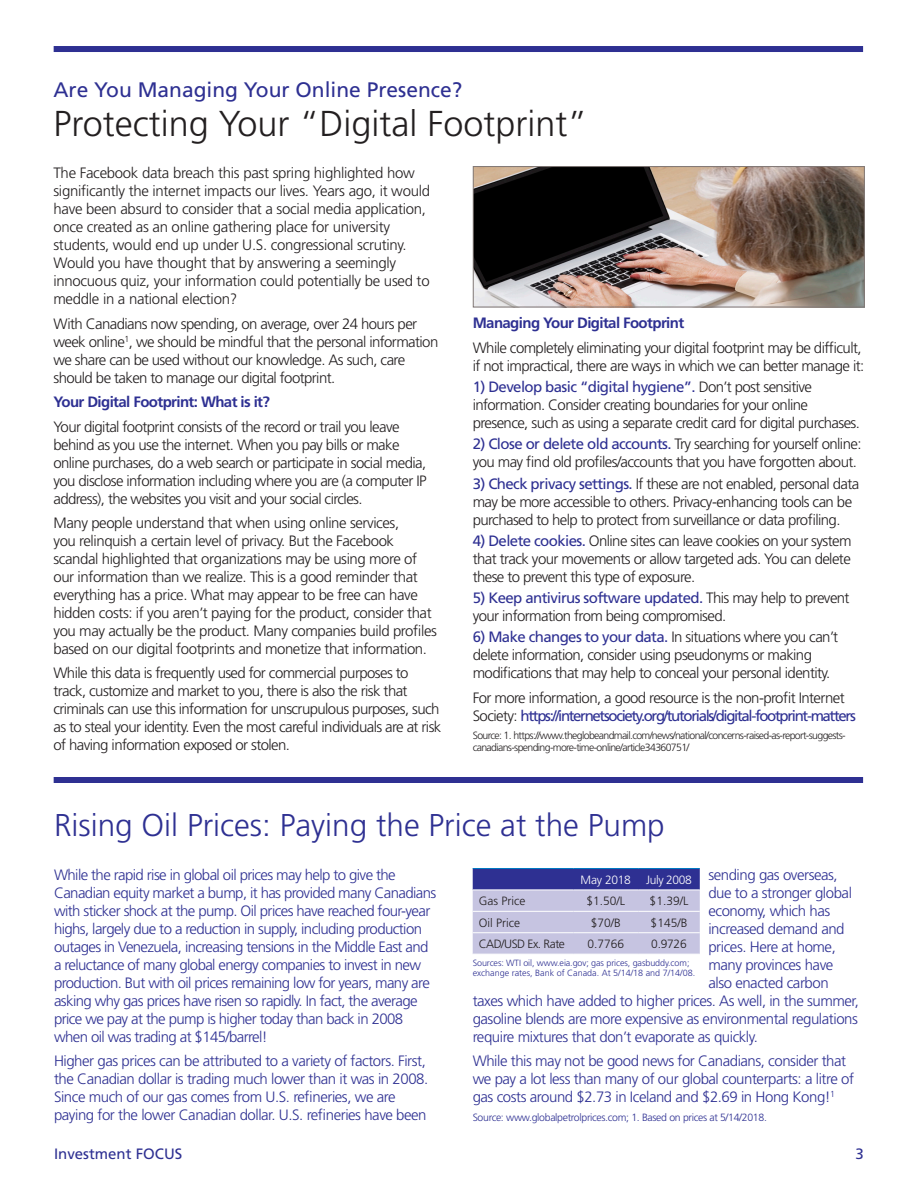
<style>
.page{position:relative;width:918px;height:1188px;background:#fff}
.page>*{position:absolute;margin:0;border:0;box-sizing:border-box;transform-origin:0 0}
.headline{font:300 36px "Frutiger";color:#231f20}
.headline-2{font:300 31.5px "Frutiger";color:#2e3092}
.headline-3{font:21px "Frutiger";color:#2e3092}
.t1{font:300 15px/18px "Frutiger";letter-spacing:-.04em;color:#231f20}
.Body_text{font:300 15px/18px "Frutiger";letter-spacing:-.03em;color:#2e3092}
.t2{font:300 15px/18px "Frutiger";letter-spacing:-.02em;color:#231f20}
.t3{font:700 15px "Frutiger";letter-spacing:-.04em;color:#2e3092}
.t4{font:15px "Frutiger";color:#2e3092}
.t5{font:300 12px "Frutiger";color:#231f20}
.t6{font:300 12px "Frutiger";letter-spacing:-.03em;color:#fff}
.t7{font:300 12px "Frutiger";letter-spacing:-.04em;color:#231f20}
.t8{font:300 10.5px/12px "Frutiger";letter-spacing:-.06em;color:#231f20}
.Body_text-2{font:300 10.5px "Frutiger";letter-spacing:-.03em;color:#2e3092}
.t9{font:300 9px/10.5px "Frutiger";letter-spacing:-.01em;color:#2e3092}
.s1{font-weight:400;color:#2e3092}
</style>
<div class="page">
<div style="left:54px;top:777px;width:809px;height:6px;background:#2e3092"></div>
<div style="left:54px;top:46px;width:809px;height:6px;background:#2e3092"></div>
<img style="left:475px;top:168px;width:388px;height:137px">
<div style="left:473px;top:166px;width:392px;height:141px;border:1px solid #817876"></div>
<svg style="left:473px;top:869px;width:227px;height:85px;background:#a1a0cd"></svg>
<hr style="left:473px;top:868px;width:100px;height:1px;background:#0079c2">
<hr style="left:573px;top:868px;width:65px;height:1px;background:#0079c2">
<hr style="left:638px;top:868px;width:62px;height:1px;background:#0079c2">
<hr style="left:473px;top:890px;width:100px;height:1px;background:#fff">
<hr style="left:573px;top:890px;width:65px;height:1px;background:#fff">
<hr style="left:638px;top:890px;width:62px;height:1px;background:#fff">
<hr style="left:473px;top:911px;width:100px;height:1px;background:#fff">
<hr style="left:573px;top:911px;width:65px;height:1px;background:#fff">
<hr style="left:638px;top:911px;width:62px;height:1px;background:#fff">
<hr style="left:473px;top:932px;width:100px;height:1px;background:#fff">
<hr style="left:573px;top:932px;width:65px;height:1px;background:#fff">
<hr style="left:638px;top:932px;width:62px;height:1px;background:#fff">
<p class="headline-3" style="left:53px;top:78px;width:410px">Are You Managing Your Online Presence?</p>
<p class="headline" style="left:53px;top:104px;width:536px">Protecting Your “Digital Footprint”</p>
<p class="t2" style="left:53px;top:164px;width:378px">The Facebook data breach this past spring highlighted how significantly the internet impacts our lives. Years ago, it would have been absurd to consider that a social media application, once created as an online gathering place for university students, would end up under U.S. congressional scrutiny.<br>Would you have thought that by answering a seemingly innocuous quiz, your information could potentially be used to meddle in a national election?</p>
<p class="t1" style="left:53px;top:314px;width:386px">With Canadians now spending, on average, over 24 hours per week online<sup>1</sup>, we should be mindful that the personal information we share can be used without our knowledge. As such, care should be taken to manage our digital footprint.</p>
<p class="t3" style="left:53px;top:393px;width:218px">Your Digital Footprint: What is it?</p>
<p class="t1" style="left:53px;top:417px;width:375px">Your digital footprint consists of the record or trail you leave behind as you use the internet. When you pay bills or make online purchases, do a web search or participate in social media, you disclose information including where you are (a computer IP address), the websites you visit and your social circles.</p>
<p class="t1" style="left:53px;top:514px;width:385px">Many people understand that when using online services,<br>you relinquish a certain level of privacy. But the Facebook scandal highlighted that organizations may be using more of our information than we realize. This is a good reminder that everything has a price. What may appear to be free can have hidden costs: if you aren’t paying for the product, consider that you may actually be the product. Many companies build profiles based on our digital footprints and monetize that information.</p>
<p class="t1" style="left:53px;top:664px;width:389px">While this data is frequently used for commercial purposes to track, customize and market to you, there is also the risk that criminals can use this information for unscrupulous purposes, such as to steal your identity. Even the most careful individuals are at risk of having information exposed or stolen.</p>
<p class="t3" style="left:473px;top:314px;width:213px">Managing Your Digital Footprint</p>
<p class="t1" style="left:473px;top:339px;width:393px">While completely eliminating your digital footprint may be difficult, if not impractical, there are ways in which we can better manage it:</p>
<p class="t1" style="left:473px;top:378px;width:389px"><span class="s1">1) Develop basic “digital hygiene”.</span> Don’t post sensitive information. Consider creating boundaries for your online presence, such as using a separate credit card for digital purchases.</p>
<p class="t1" style="left:473px;top:435px;width:390px"><span class="s1">2) Close or delete old accounts.</span> Try searching for yourself online: you may find old profiles/accounts that you have forgotten about.</p>
<p class="t1" style="left:473px;top:474px;width:388px"><span class="s1">3) Check privacy settings.</span> If these are not enabled, personal data may be more accessible to others. Privacy-enhancing tools can be purchased to help to protect from surveillance or data profiling.</p>
<p class="t1" style="left:473px;top:532px;width:380px;text-align:justify"><span class="s1">4) Delete cookies.</span> Online sites can leave cookies on your system that track your movements or allow targeted ads. You can delete these to prevent this type of exposure.</p>
<p class="t1" style="left:473px;top:589px;width:378px"><span class="s1">5) Keep antivirus software updated.</span> This may help to prevent your information from being compromised.</p>
<p class="t1" style="left:473px;top:628px;width:367px"><span class="s1">6) Make changes to your data.</span> In situations where you can’t delete information, consider using pseudonyms or making modifications that may help to conceal your personal identity.</p>
<p class="t1" style="left:473px;top:689px;width:385px">For more information, a good resource is the non-profit Internet<br>Society: <span class="s1">https://internetsociety.org/tutorials/digital-footprint-matters</span></p>
<p class="t8" style="left:473px;top:730px;width:375px">Source: 1. https://www.theglobeandmail.com/news/national/concerns-raised-as-report-suggests&shy;canadians-spending-more-time-online/article34360751/</p>
<p class="headline-2" style="left:54px;top:807px;width:612px">Rising Oil Prices: Paying the Price at the Pump</p>
<p class="Body_text" style="left:54px;top:866px;width:384px">While the rapid rise in global oil prices may help to give the Canadian equity market a bump, it has provided many Canadians with sticker shock at the pump. Oil prices have reached four-year highs, largely due to a reduction in supply, including production outages in Venezuela, increasing tensions in the Middle East and a reluctance of many global energy companies to invest in new production. But with oil prices remaining low for years, many are asking why gas prices have risen so rapidly. In fact, the average price we pay at the pump is higher today than back in 2008 when oil was trading at $145/barrel!</p>
<p class="Body_text" style="left:54px;top:1052px;width:376px">Higher gas prices can be attributed to a variety of factors. First, the Canadian dollar is trading much lower than it was in 2008.<br>Since much of our gas comes from U.S. refineries, we are paying for the lower Canadian dollar. U.S. refineries have been</p>
<p class="Body_text" style="left:708px;top:866px;width:131px">sending gas overseas,</p>
<p class="Body_text" style="left:708px;top:884px;width:145px">due to a stronger global</p>
<p class="Body_text" style="left:708px;top:902px;width:123px">economy, which has</p>
<p class="Body_text" style="left:708px;top:920px;width:138px">increased demand and</p>
<p class="Body_text" style="left:708px;top:938px;width:129px">prices. Here at home,</p>
<p class="Body_text" style="left:708px;top:956px;width:126px">many provinces have</p>
<p class="Body_text" style="left:708px;top:974px;width:122px">also enacted carbon</p>
<p class="Body_text" style="left:473px;top:992px;width:388px">taxes which have added to higher prices. As well, in the summer,</p>
<p class="Body_text" style="left:473px;top:1010px;width:387px">gasoline blends are more expensive as environmental regulations</p>
<p class="Body_text" style="left:473px;top:1028px;width:287px">require mixtures that don’t evaporate as quickly.</p>
<p class="Body_text" style="left:473px;top:1052px;width:383px">While this may not be good news for Canadians, consider that we pay a lot less than many of our global counterparts: a litre of gas costs around $2.73 in Iceland and $2.69 in Hong Kong!<sup>1</sup></p>
<p class="Body_text-2" style="left:473px;top:1111px;width:296px">Source: www.globalpetrolprices.com; 1. Based on prices at 5/14/2018.</p>
<p class="t6" style="left:581px;top:873px;width:52px">May 2018</p>
<p class="t6" style="left:646px;top:873px;width:47px">July 2008</p>
<p class="t5" style="left:479px;top:894px;width:48px">Gas Price</p>
<p class="t5" style="left:586px;top:894px;width:40px">$1.50/L</p>
<p class="t5" style="left:650px;top:894px;width:40px">$1.39/L</p>
<p class="t5" style="left:479px;top:916px;width:43px">Oil Price</p>
<p class="t5" style="left:591px;top:916px;width:32px">$70/B</p>
<p class="t5" style="left:651px;top:916px;width:38px">$145/B</p>
<p class="t7" style="left:479px;top:937px;width:88px">CAD/USD Ex. Rate</p>
<p class="t5" style="left:587px;top:937px;width:38px">0.7766</p>
<p class="t5" style="left:651px;top:937px;width:37px">0.9726</p>
<p class="t9" style="left:473px;top:957px;width:224px">Sources: WTI oil, www.eia.gov; gas prices, gasbuddy.com; exchange rates, Bank of Canada. At 5/14/18 and 7/14/08.</p>
<p class="t4" style="left:54px;top:1145px;width:130px">Investment FOCUS</p>
<p class="t4" style="left:856px;top:1145px;width:10px">3</p>
</div>
